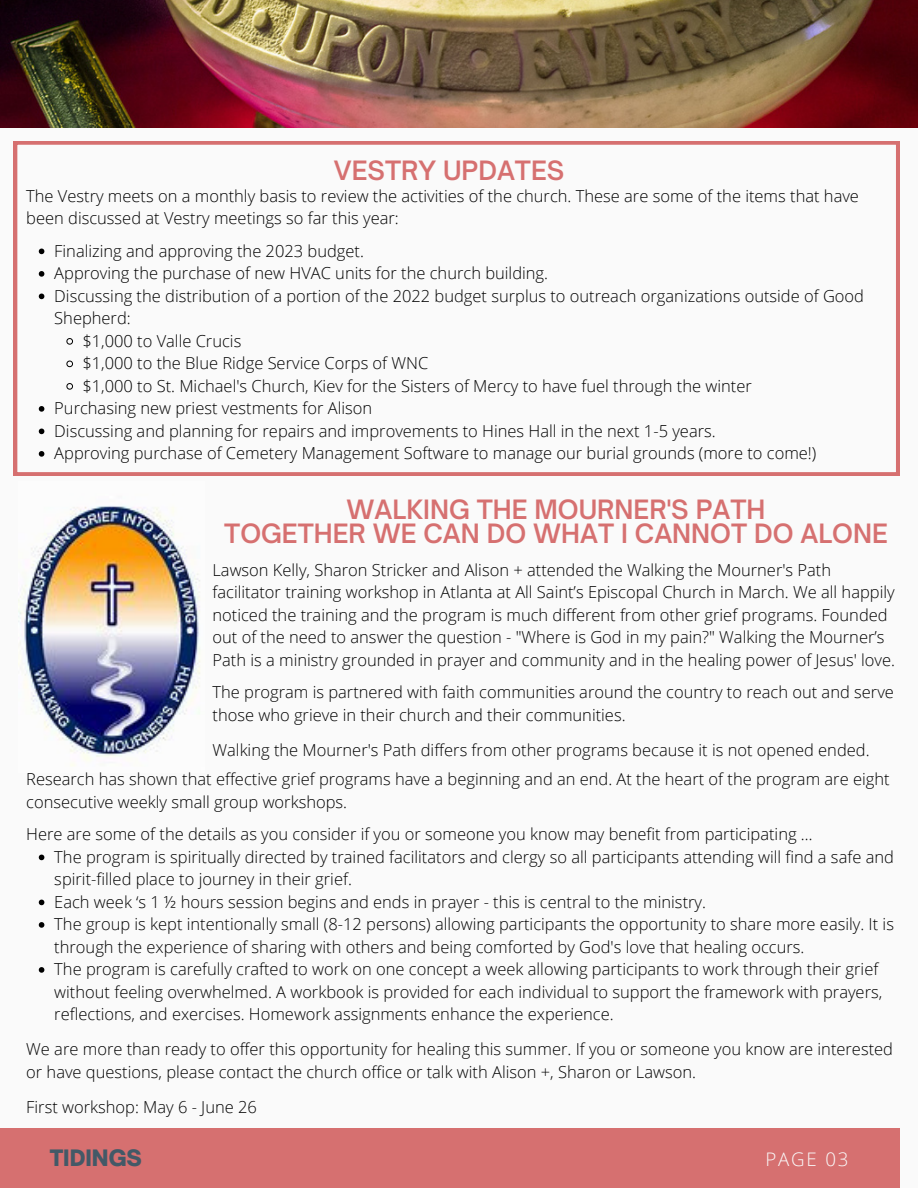
<style>
.page{position:relative;width:918px;height:1188px;background:#fafafa}
.page>*{position:absolute;margin:0;border:0;box-sizing:border-box;transform-origin:0 0}
.t1{font:600 25.5px "Open Sauce One";color:#d67070}
.t2{font:900 21.6px "Open Sauce One";color:#435967}
.t3{font:300 18.75px "Open Sans";letter-spacing:.1em;color:#fafafa}
.t4{font:300 16.5px/22.5px "Open Sans";color:#000}
</style>
<div class="page">
<div style="left:0;top:1128px;width:900px;height:60px;background:#d67070"></div>
<img style="left:1px;top:0;width:917px;height:127px">
<svg style="left:14px;top:141px;width:885px;height:334px"></svg>
<svg style="left:39px;top:249px;width:5px;height:5px"></svg>
<svg style="left:39px;top:271px;width:5px;height:6px"></svg>
<svg style="left:39px;top:294px;width:5px;height:5px"></svg>
<svg style="left:66px;top:338px;width:7px;height:7px"></svg>
<svg style="left:66px;top:360px;width:7px;height:7px"></svg>
<svg style="left:66px;top:383px;width:7px;height:7px"></svg>
<svg style="left:39px;top:406px;width:5px;height:6px"></svg>
<svg style="left:39px;top:429px;width:5px;height:5px"></svg>
<svg style="left:39px;top:451px;width:5px;height:6px"></svg>
<img style="left:18px;top:506px;width:182px;height:254px">
<svg style="left:39px;top:855px;width:5px;height:5px"></svg>
<svg style="left:39px;top:900px;width:5px;height:5px"></svg>
<svg style="left:39px;top:922px;width:5px;height:6px"></svg>
<svg style="left:39px;top:967px;width:5px;height:6px"></svg>
<p class="t1" style="left:334px;top:154px;width:232px">VESTRY UPDATES</p>
<p class="t4" style="left:26px;top:184px;width:834px">The Vestry meets on a monthly basis to review the activities of the church. These are some of the items that have been discussed at Vestry meetings so far this year:</p>
<p class="t4" style="left:54px;top:239px;width:311px">Finalizing and approving the 2023 budget.</p>
<p class="t4" style="left:54px;top:262px;width:495px">Approving the purchase of new HVAC units for the church building.</p>
<p class="t4" style="left:54px;top:284px;width:811px">Discussing the distribution of a portion of the 2022 budget surplus to outreach organizations outside of Good<br>Shepherd:</p>
<p class="t4" style="left:82px;top:329px;width:160px">$1,000 to Valle Crucis</p>
<p class="t4" style="left:82px;top:352px;width:348px">$1,000 to the Blue Ridge Service Corps of WNC</p>
<p class="t4" style="left:82px;top:374px;width:671px">$1,000 to St. Michael's Church, Kiev for the Sisters of Mercy to have fuel through the winter</p>
<p class="t4" style="left:54px;top:397px;width:319px">Purchasing new priest vestments for Alison</p>
<p class="t4" style="left:54px;top:419px;width:663px">Discussing and planning for repairs and improvements to Hines Hall in the next 1-5 years.</p>
<p class="t4" style="left:54px;top:442px;width:764px">Approving purchase of Cemetery Management Software to manage our burial grounds (more to come!)</p>
<p class="t1" style="left:347px;top:493px;width:420px">WALKING THE MOURNER'S PATH</p>
<p class="t1" style="left:224px;top:518px;width:665px">TOGETHER WE CAN DO WHAT I CANNOT DO ALONE</p>
<p class="t4" style="left:213px;top:558px;width:684px">Lawson Kelly, Sharon Stricker and Alison + attended the Walking the Mourner's Path facilitator training workshop in Atlanta at All Saint’s Episcopal Church in March. We all happily noticed the training and the program is much different from other grief programs. Founded out of the need to answer the question - "Where is God in my pain?" Walking the Mourner’s Path is a ministry grounded in prayer and community and in the healing power of Jesus' love.</p>
<p class="t4" style="left:213px;top:681px;width:683px">The program is partnered with faith communities around the country to reach out and serve those who grieve in their church and their communities.</p>
<p class="t4" style="left:213px;top:738px;width:659px">Walking the Mourner's Path differs from other programs because it is not opened ended.</p>
<p class="t4" style="left:26px;top:768px;width:865px">Research has shown that effective grief programs have a beginning and an end. At the heart of the program are eight consecutive weekly small group workshops.</p>
<p class="t4" style="left:26px;top:823px;width:788px">Here are some of the details as you consider if you or someone you know may benefit from participating …</p>
<p class="t4" style="left:54px;top:845px;width:841px">The program is spiritually directed by trained facilitators and clergy so all participants attending will find a safe and spirit-filled place to journey in their grief.</p>
<p class="t4" style="left:54px;top:890px;width:653px">Each week ‘s 1 ½ hours session begins and ends in prayer - this is central to the ministry.</p>
<p class="t4" style="left:54px;top:913px;width:841px">The group is kept intentionally small (8-12 persons) allowing participants the opportunity to share more easily. It is through the experience of sharing with others and being comforted by God's love that healing occurs.</p>
<p class="t4" style="left:54px;top:958px;width:829px">The program is carefully crafted to work on one concept a week allowing participants to work through their grief without feeling overwhelmed. A workbook is provided for each individual to support the framework with prayers, reflections, and exercises. Homework assignments enhance the experience.</p>
<p class="t4" style="left:26px;top:1038px;width:868px">We are more than ready to offer this opportunity for healing this summer. If you or someone you know are interested or have questions, please contact the church office or talk with Alison +, Sharon or Lawson.</p>
<p class="t4" style="left:26px;top:1095px;width:232px">First workshop: May 6 - June 26</p>
<p class="t2" style="left:50px;top:1144px;width:94px">TIDINGS</p>
<p class="t3" style="left:765px;top:1146px;width:85px">PAGE 03</p>
</div>
